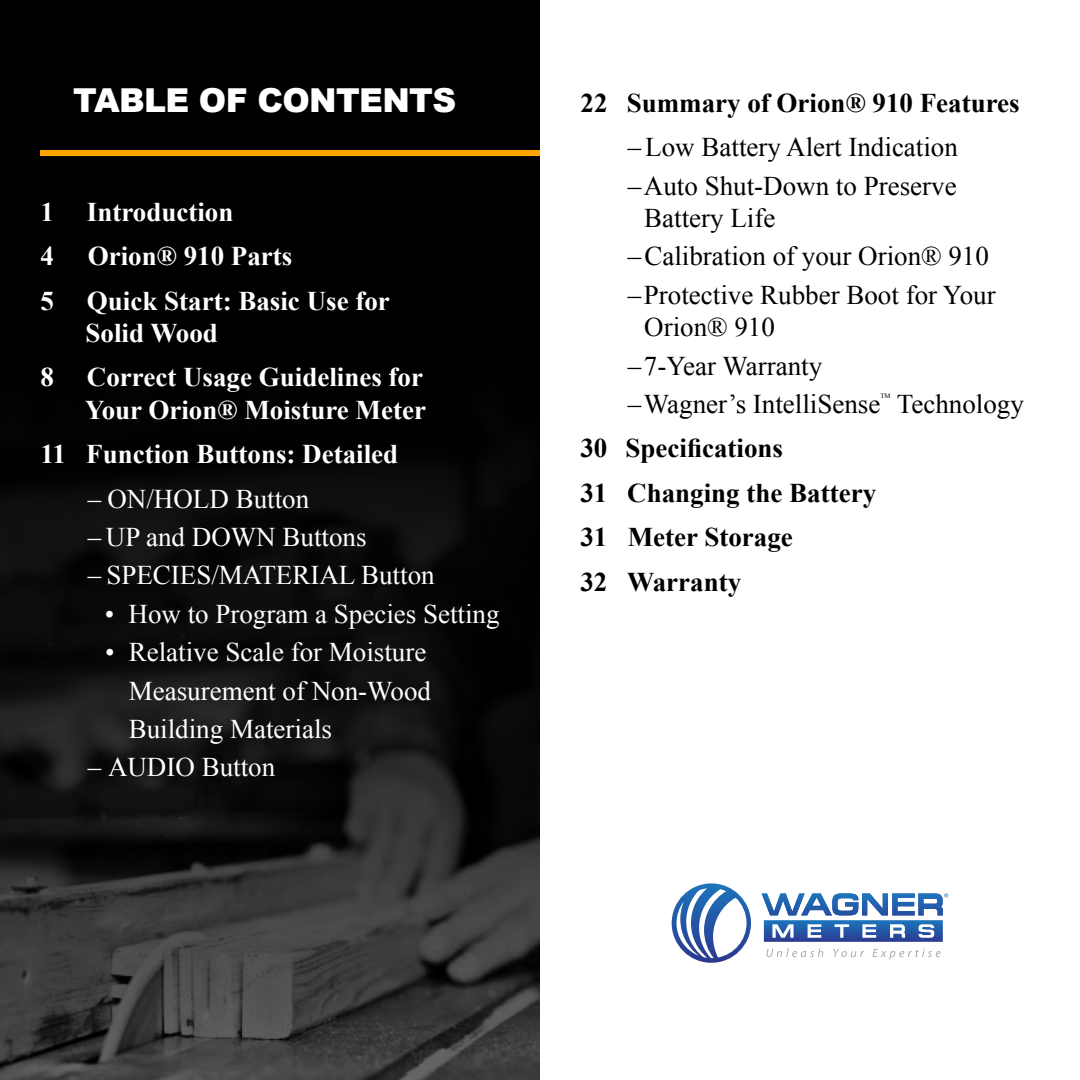
<style>
.page{position:relative;width:1080px;height:1080px;background:#fff}
.page>*{position:absolute;margin:0;border:0;box-sizing:border-box;transform-origin:0 0}
.t1{font:900 33px "Arial";letter-spacing:-.02em;color:#fff}
.t2{font:27px "Times New Roman";color:#000}
.t3{font:27px "Times New Roman";color:#fff}
.t4{font:700 27px "Times New Roman";color:#fff}
.t5{font:700 27px "Times New Roman";color:#000}
.t6{font:6.6px "Times New Roman";color:#000}
</style>
<div class="page">
<div style="left:0;top:0;width:540px;height:1080px;background:#000"></div>
<img style="left:0;top:472px;width:540px;height:608px">
<div style="left:41px;top:150px;width:499px;height:6px;background:#ffa400"></div>
<svg style="left:672px;top:883px;width:79px;height:80px"></svg>
<svg style="left:767px;top:948px;width:56px;height:9px"></svg>
<svg style="left:833px;top:949px;width:31px;height:8px"></svg>
<svg style="left:873px;top:949px;width:68px;height:10px"></svg>
<svg style="left:762px;top:893px;width:186px;height:49px"></svg>
<p class="t1" style="left:73px;top:76px;width:385px">TABLE OF CONTENTS</p>
<p class="t4" style="left:40px;top:193px;width:194px">1 Introduction</p>
<p class="t4" style="left:40px;top:237px;width:15px">4</p>
<p class="t4" style="left:88px;top:237px;width:206px">Orion® 910 Parts</p>
<p class="t4" style="left:40px;top:282px;width:351px">5 Quick Start: Basic Use for</p>
<p class="t4" style="left:86px;top:314px;width:134px">Solid Wood</p>
<p class="t4" style="left:40px;top:359px;width:384px">8 Correct Usage Guidelines for</p>
<p class="t4" style="left:85px;top:391px;width:342px">Your Orion® Moisture Meter</p>
<p class="t4" style="left:40px;top:435px;width:359px">11 Function Buttons: Detailed</p>
<p class="t3" style="left:88px;top:480px;width:223px">– ON/HOLD Button</p>
<p class="t3" style="left:88px;top:519px;width:280px">– UP and DOWN Buttons</p>
<p class="t3" style="left:88px;top:557px;width:348px">– SPECIES/MATERIAL Button</p>
<p class="t3" style="left:105px;top:596px;width:396px">• How to Program a Species Setting</p>
<p class="t3" style="left:105px;top:634px;width:323px">• Relative Scale for Moisture</p>
<p class="t3" style="left:129px;top:672px;width:304px">Measurement of Non-Wood</p>
<p class="t3" style="left:129px;top:711px;width:205px">Building Materials</p>
<p class="t3" style="left:88px;top:749px;width:189px">– AUDIO Button</p>
<p class="t5" style="left:580px;top:84px;width:441px">22 Summary of Orion® 910 Features</p>
<p class="t2" style="left:628px;top:129px;width:332px">– Low Battery Alert Indication</p>
<p class="t2" style="left:628px;top:167px;width:330px">–Auto Shut-Down to Preserve</p>
<p class="t2" style="left:644px;top:200px;width:133px">Battery Life</p>
<p class="t2" style="left:628px;top:238px;width:363px">–Calibration of your Orion® 910</p>
<p class="t2" style="left:628px;top:277px;width:369px">–Protective Rubber Boot for Your</p>
<p class="t2" style="left:644px;top:309px;width:132px">Orion® 910</p>
<p class="t2" style="left:628px;top:347px;width:196px">–7-Year Warranty</p>
<p class="t2" style="left:628px;top:386px;width:254px">–Wagner’s IntelliSense</p>
<p class="t6" style="left:880px;top:392px;width:12px">TM</p>
<p class="t2" style="left:897px;top:386px;width:129px">Technology</p>
<p class="t5" style="left:580px;top:430px;width:204px">30 Specifications</p>
<p class="t5" style="left:580px;top:474px;width:297px">31 Changing the Battery</p>
<p class="t5" style="left:580px;top:519px;width:214px">31 Meter Storage</p>
<p class="t5" style="left:580px;top:563px;width:162px">32 Warranty</p>
</div>
